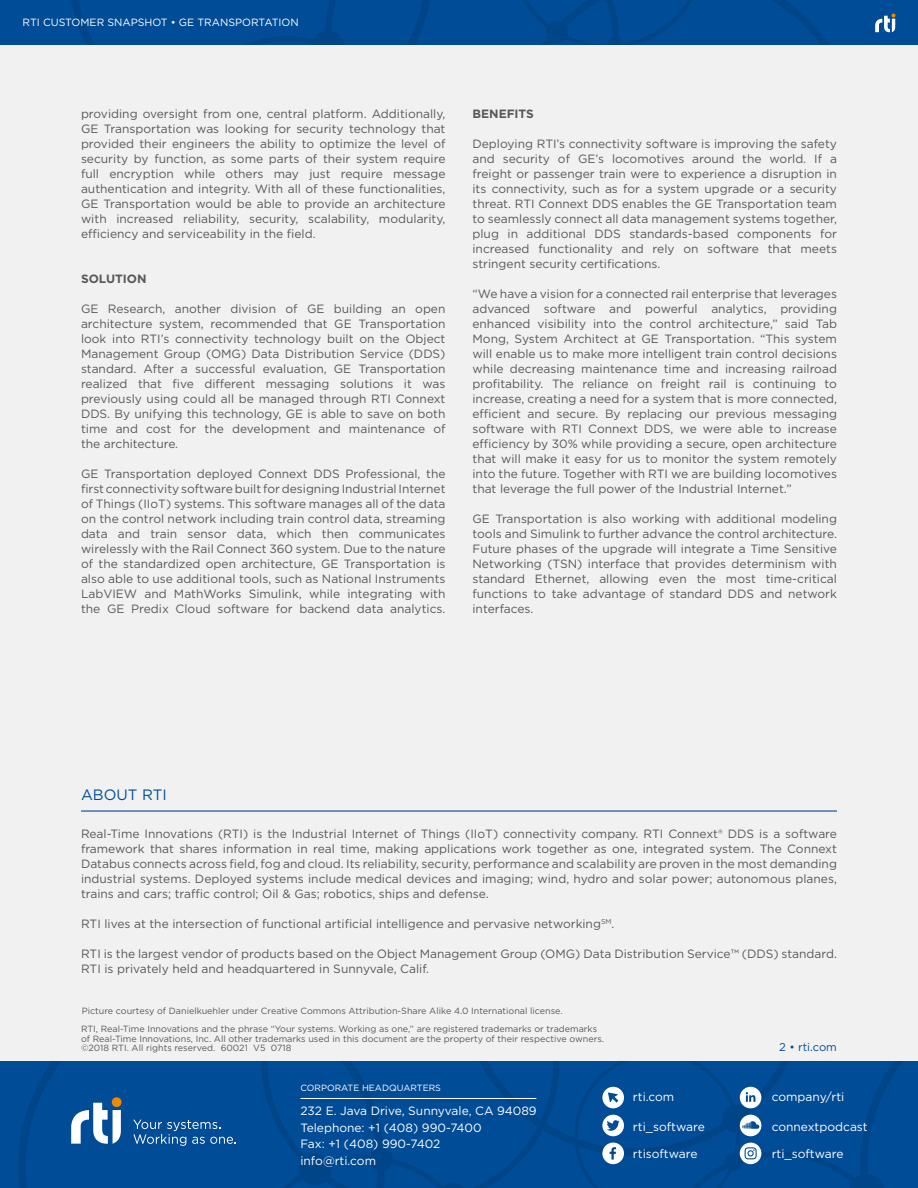
<style>
.page{position:relative;width:918px;height:1188px;background:#f1f1f2}
.page>*{position:absolute;margin:0;border:0;box-sizing:border-box;transform-origin:0 0}
.t1{font:15px "Gotham";color:#004c97}
.t2{font:12px/15px "Gotham";color:#585858;text-align:justify}
.t3{font:12px/16.5px "Gotham";color:#fff}
.t4{font:700 12px "Gotham";color:#585858}
.t5{font:11.25px "Gotham";color:#004c97}
.t6{font:10.5px "Gotham";color:#fff}
.t7{font:9px/9.8px "Gotham";color:#585858}
.t8{font:9px "Gotham";color:#fff}
</style>
<div class="page">
<div style="left:0;top:0;width:918px;height:45px;background:#004c97"></div>
<div style="left:2px;top:1062px;width:131px;height:126px;background:#004c97"></div>
<svg style="left:71px;top:1103px;width:50px;height:41px"></svg>
<div style="left:112px;top:1097px;width:10px;height:10px;background:#ed8b00;border-radius:50%"></div>
<svg style="left:133px;top:1062px;width:785px;height:126px;background:#064f97"></svg>
<svg style="left:71px;top:0;width:825px;height:45px"></svg>
<hr style="left:81px;top:810px;width:756px;height:2px;background:#004c97">
<p class="t6" style="left:22px;top:16px;width:278px">RTI CUSTOMER SNAPSHOT • GE TRANSPORTATION</p>
<p class="t2" style="left:81px;top:106px;width:366px">providing oversight from one, central platform. Additionally, GE Transportation was looking for security technology that provided their engineers the ability to optimize the level of security by function, as some parts of their system require full encryption while others may just require message authentication and integrity. With all of these functionalities, GE Transportation would be able to provide an architecture with increased reliability, security, scalability, modularity, efficiency and serviceability in the field.</p>
<p class="t4" style="left:81px;top:270px;width:43px">SOLUTION</p>
<p class="t2" style="left:81px;top:301px;width:366px">GE Research, another division of GE building an open architecture system, recommended that GE Transportation look into RTI’s connectivity technology built on the Object Management Group (OMG) Data Distribution Service (DDS) standard. After a successful evaluation, GE Transportation realized that five different messaging solutions it was previously using could all be managed through RTI Connext DDS. By unifying this technology, GE is able to save on both time and cost for the development and maintenance of the architecture.</p>
<p class="t2" style="left:81px;top:466px;width:366px">GE Transportation deployed Connext DDS Professional, the first connectivity software built for designing Industrial Internet of Things (IIoT) systems. This software manages all of the data on the control network including train control data, streaming data and train sensor data, which then communicates wirelessly with the Rail Connect 360 system. Due to the nature of the standardized open architecture, GE Transportation is also able to use additional tools, such as National Instruments LabVIEW and MathWorks Simulink, while integrating with the GE Predix Cloud software for backend data analytics.</p>
<p class="t4" style="left:472px;top:105px;width:18px">BENE</p>
<p class="t4" style="left:507px;top:105px;width:15px">FITS</p>
<p class="t2" style="left:472px;top:136px;width:366px">Deploying RTI’s connectivity software is improving the safety and security of GE’s locomotives around the world. If a freight or passenger train were to experience a disruption in its connectivity, such as for a system upgrade or a security threat. RTI Connext DDS enables the GE Transportation team to seamlessly connect all data management systems together, plug in additional DDS standards-based components for increased functionality and rely on software that meets stringent security certifications.</p>
<p class="t2" style="left:472px;top:286px;width:366px">“We have a vision for a connected rail enterprise that leverages advanced software and powerful analytics, providing enhanced visibility into the control architecture,” said Tab Mong, System Architect at GE Transportation. “This system will enable us to make more intelligent train control decisions while decreasing maintenance time and increasing railroad profitability. The reliance on freight rail is continuing to increase, creating a need for a system that is more connected, efficient and secure. By replacing our previous messaging software with RTI Connext DDS, we were able to increase efficiency by 30% while providing a secure, open architecture that will make it easy for us to monitor the system remotely into the future. Together with RTI we are building locomotives that leverage the full power of the Industrial Internet.”</p>
<p class="t2" style="left:472px;top:511px;width:366px">GE Transportation is also working with additional modeling tools and Simulink to further advance the control architecture.<br>Future phases of the upgrade will integrate a Time Sensitive Networking (TSN) interface that provides determinism with standard Ethernet, allowing even the most time-critical functions to take advantage of standard DDS and network interfaces.</p>
<p class="t1" style="left:81px;top:785px;width:87px">ABOUT RTI</p>
<p class="t2" style="left:81px;top:826px;width:758px">Real-Time Innovations (RTI) is the Industrial Internet of Things (IIoT) connectivity company. RTI Connext® DDS is a software framework that shares information in real time, making applications work together as one, integrated system. The Connext Databus connects across field, fog and cloud. Its reliability, security, performance and scalability are proven in the most demanding industrial systems. Deployed systems include medical devices and imaging; wind, hydro and solar power; autonomous planes, trains and cars; traffic control; Oil &amp; Gas; robotics, ships and defense.</p>
<p class="t2" style="left:81px;top:916px;width:535px">RTI lives at the intersection of functional artificial intelligence and pervasive networking<sup>SM</sup>.</p>
<p class="t2" style="left:81px;top:946px;width:758px">RTI is the largest vendor of products based on the Object Management Group (OMG) Data Distribution Service™ (DDS) standard.<br>RTI is privately held and headquartered in Sunnyvale, Calif.</p>
<p class="t7" style="left:82px;top:1006px;width:483px">Picture courtesy of Danielkuehler under Creative Commons Attribution-Share Alike 4.0 International license.</p>
<p class="t7" style="left:81px;top:1024px;width:525px">RTI, Real-Time Innovations and the phrase “Your systems. Working as one,” are registered trademarks or trademarks of Real-Time Innovations, Inc. All other trademarks used in this document are the property of their respective owners. ©2018 RTI. All rights reserved. 60021 V5 0718</p>
<p class="t8" style="left:300px;top:1082px;width:142px">CORPORATE HEADQUARTERS</p>
<p class="t3" style="left:300px;top:1103px;width:238px">232 E. Java Drive, Sunnyvale, CA 94089<br>Telephone: +1 (408) 990-7400<br>Fax: +1 (408) 990-7402<br>info@rti.com</p>
<p class="t3" style="left:633px;top:1089px;width:43px">rti.com</p>
<p class="t3" style="left:633px;top:1118px;width:73px">rti_software</p>
<p class="t3" style="left:633px;top:1145px;width:66px">rtisoftware</p>
<p class="t5" style="left:779px;top:1040px;width:59px">2 • rti.com</p>
<p class="t3" style="left:772px;top:1089px;width:74px">company/rti</p>
<p class="t3" style="left:772px;top:1118px;width:97px">connextpodcast</p>
<p class="t3" style="left:772px;top:1145px;width:73px">rti_software</p>
</div>
